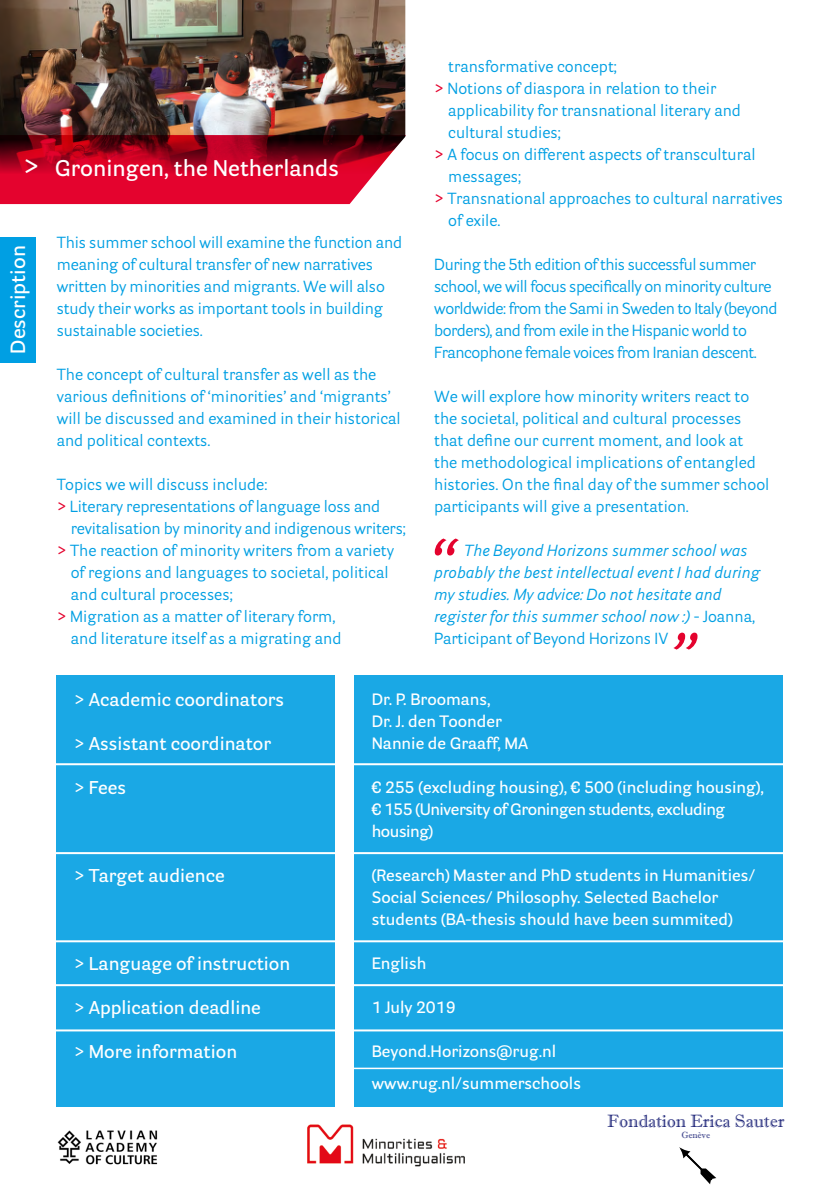
<style>
.page{position:relative;width:840px;height:1191px;background:#fff}
.page>*{position:absolute;margin:0;border:0;box-sizing:border-box;transform-origin:0 0}
.t1{font:600 22px "Parry Grotesque";color:#fff}
.t2{font:600 20px "Parry Grotesque";color:#fff}
.t3{font:600 18px "Parry Grotesque";color:#fff}
.t4{font:17.8px "Imprint MT Shadow";color:#1f2679}
.t5{font:16px/22px "Parry Grotesque";color:#009fe3}
.t6{font:600 16px/22px "Parry Grotesque";color:#fff}
.t7{font:16px/22px "Parry Grotesque";letter-spacing:-.03em;color:#009fe3}
.t8{font:italic 16px/22px "Parry Grotesque";color:#009fe3}
.t9{font:600 16px/22px "Parry Grotesque";letter-spacing:-.03em;color:#fff}
.t10{font:9px "Imprint MT Shadow";color:#1f2679}
.s1{font-family:"Parry";font-size:28px}
.s2{font-weight:600;color:#e4032e}
.s3{font-style:normal}
</style>
<div class="page">
<img style="left:0;top:0;width:405px;height:135px">
<svg style="left:0;top:135px;width:405px;height:69px;background:#bb1230"></svg>
<div style="left:57px;top:676px;width:277px;height:430px;background:#1aa8e5"></div>
<div style="left:354px;top:676px;width:428px;height:430px;background:#1aa8e5"></div>
<hr style="left:0;top:940px;width:839px;height:2px;background:#fff">
<hr style="left:0;top:984px;width:839px;height:2px;background:#fff">
<hr style="left:0;top:1029px;width:839px;height:2px;background:#fff">
<hr style="left:346px;top:1067px;width:493px;height:2px;background:#fff">
<hr style="left:0;top:763px;width:839px;height:2px;background:#fff">
<hr style="left:0;top:852px;width:839px;height:2px;background:#fff">
<div style="left:0;top:237px;width:36px;height:125px;background:#009fe3"></div>
<svg style="left:434px;top:538px;width:24px;height:17px"></svg>
<svg style="left:673px;top:632px;width:24px;height:17px"></svg>
<svg style="left:679px;top:1147px;width:37px;height:37px"></svg>
<img style="left:57px;top:1130px;width:101px;height:35px">
<img style="left:307px;top:1124px;width:158px;height:43px">
<h1 class="t1" style="left:23px;top:154px;width:317px"><span class="s1">&gt;</span> Groningen, the Netherlands</h1>
<p class="t2" style="left:5px;top:354px;width:110px;rotate:-90deg">Description</p>
<p class="t5" style="left:57px;top:231px;width:347px">This summer school will examine the function and meaning of cultural transfer of new narratives written by minorities and migrants. We will also study their works as important tools in building sustainable societies.</p>
<p class="t5" style="left:57px;top:363px;width:345px">The concept of cultural transfer as well as the various definitions of ‘minorities’ and ‘migrants’ will be discussed and examined in their historical and political contexts.</p>
<p class="t5" style="left:57px;top:473px;width:212px">Topics we will discuss include:</p>
<p class="t5" style="left:57px;top:495px;width:325px"><span class="s2">&gt;</span> Literary representations of language loss and</p>
<p class="t5" style="left:71px;top:517px;width:336px">revitalisation by minority and indigenous writers;</p>
<p class="t5" style="left:57px;top:539px;width:338px"><span class="s2">&gt;</span> The reaction of minority writers from a variety</p>
<p class="t5" style="left:71px;top:561px;width:319px">of regions and languages to societal, political</p>
<p class="t5" style="left:71px;top:583px;width:163px">and cultural processes;</p>
<p class="t5" style="left:57px;top:605px;width:280px"><span class="s2">&gt;</span> Migration as a matter of literary form,</p>
<p class="t5" style="left:71px;top:627px;width:272px">and literature itself as a migrating and</p>
<p class="t5" style="left:448px;top:55px;width:170px">transformative concept;</p>
<p class="t5" style="left:434px;top:77px;width:283px"><span class="s2">&gt;</span> Notions of diaspora in relation to their</p>
<p class="t5" style="left:448px;top:99px;width:294px">applicability for transnational literary and</p>
<p class="t5" style="left:448px;top:121px;width:114px">cultural studies;</p>
<p class="t5" style="left:434px;top:143px;width:323px"><span class="s2">&gt;</span> A focus on different aspects of transcultural</p>
<p class="t5" style="left:448px;top:165px;width:74px">messages;</p>
<p class="t5" style="left:434px;top:187px;width:350px"><span class="s2">&gt;</span> Transnational approaches to cultural narratives</p>
<p class="t5" style="left:448px;top:209px;width:54px">of exile.</p>
<p class="t7" style="left:434px;top:253px;width:345px">During the 5th edition of this successful summer school, we will focus specifically on minority culture worldwide: from the Sami in Sweden to Italy (beyond borders), and from exile in the Hispanic world to Francophone female voices from Iranian descent.</p>
<p class="t5" style="left:434px;top:385px;width:336px">We will explore how minority writers react to the societal, political and cultural processes that define our current moment, and look at the methodological implications of entangled histories. On the final day of the summer school participants will give a presentation.</p>
<p class="t8" style="left:434px;top:539px;width:327px;text-indent:30px">The Beyond Horizons summer school was probably the best intellectual event I had during my studies. My advice: Do not hesitate and register for this summer school now :) <span class="s3">- Joanna, Participant of Beyond Horizons IV</span></p>
<p class="t3" style="left:74px;top:688px;width:212px">&gt; Academic coordinators</p>
<p class="t3" style="left:74px;top:732px;width:199px">&gt; Assistant coordinator</p>
<p class="t3" style="left:74px;top:776px;width:54px">&gt; Fees</p>
<p class="t3" style="left:74px;top:864px;width:152px">&gt; Target audience</p>
<p class="t3" style="left:74px;top:952px;width:218px">&gt; Language of instruction</p>
<p class="t3" style="left:74px;top:996px;width:188px">&gt; Application deadline</p>
<p class="t3" style="left:74px;top:1040px;width:165px">&gt; More information</p>
<p class="t6" style="left:371px;top:687px;width:158px">Dr. P. Broomans,<br>Dr. J. den Toonder<br>Nannie de Graaff, MA</p>
<p class="t9" style="left:371px;top:775px;width:393px">€ 255 (excluding housing), € 500 (including housing), € 155 (University of Groningen students, excluding housing)</p>
<p class="t6" style="left:371px;top:863px;width:385px">(Research) Master and PhD students in Humanities/<br>Social Sciences/ Philosophy. Selected Bachelor students (BA-thesis should have been summited)</p>
<p class="t6" style="left:371px;top:951px;width:56px">English</p>
<p class="t6" style="left:371px;top:995px;width:85px">1 July 2019</p>
<p class="t6" style="left:371px;top:1034px;width:211px;line-height:32px">Beyond.Horizons@rug.nl www.rug.nl/summerschools</p>
<p class="t4" style="left:606px;top:1110px;width:179px">Fondation Erica Sauter</p>
<p class="t10" style="left:681px;top:1129px;width:30px">Genève</p>
</div>
